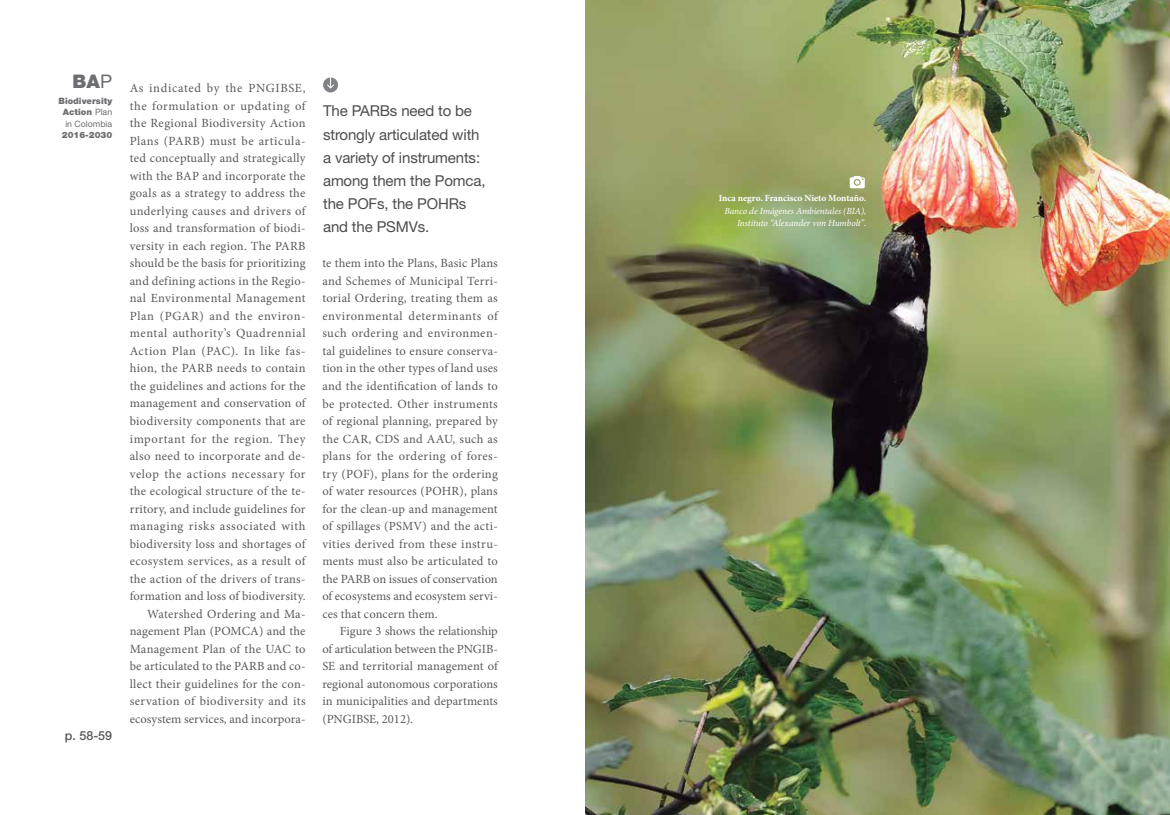
<style>
.page{position:relative;width:1170px;height:815px;background:#fff}
.page>*{position:absolute;margin:0;border:0;box-sizing:border-box;transform-origin:0 0}
.t1{font:900 18.75px "Helvetica Neue LT Std";color:#6d6e71}
.t2{font:15px/23.1px "Helvetica Neue LT Std";letter-spacing:-.01em;color:#4d4d4f}
.t3{font:12.5px/17.5px "Minion Pro";letter-spacing:.02em;color:#58595b;text-align:justify}
.t4{font:500 12.5px "Helvetica Neue LT Std";color:#58595b}
.t5{font:italic 9.38px/12.5px "Minion Pro";letter-spacing:-.01em;color:#fff;text-align:right}
.t6{font:700 9.38px "Minion Pro";color:#fff}
.t7{font:900 8.75px/11.2px "Helvetica Neue LT Std";color:#6d6e71;text-align:justify}
.s1{font-weight:400}
</style>
<div class="page">
<img style="left:585px;top:0;width:584px;height:815px">
<svg style="left:323px;top:78px;width:15px;height:14px"></svg>
<svg style="left:849px;top:176px;width:15px;height:12px"></svg>
<h1 class="t1" style="left:73px;top:70px;width:41px">BA<span class="s1">P</span></h1>
<p class="t7" style="left:63px;top:95px;width:51px;text-indent:-4px">Biodiversity Action <span class="s1">Plan in Colombia</span></p>
<p class="t7" style="left:62px;top:129px;width:52px">2016-2030</p>
<p class="t4" style="left:65px;top:728px;width:49px">p. 58-59</p>
<p class="t3" style="left:130px;top:80px;width:177px;text-align:right">As indicated by the PNGIBSE, the formulation or updating of the Regional Biodiversity Action<br>Plans (PARB) must be articula&shy;ted conceptually and strategically with the BAP and incorporate the goals as a strategy to address the underlying causes and drivers of loss and transformation of biodi&shy;versity in each region. The PARB should be the basis for prioritizing and defining actions in the Regio&shy;nal Environmental Management<br>Plan (PGAR) and the environ&shy;mental authority’s Quadrennial<br>Action Plan (PAC). In like fas&shy;hion, the PARB needs to contain the guidelines and actions for the management and conservation of biodiversity components that are important for the region. They also need to incorporate and de&shy;velop the actions necessary for the ecological structure of the te&shy;rritory, and include guidelines for managing risks associated with biodiversity loss and shortages of ecosystem services, as a result of the action of the drivers of trans&shy;formation and loss of biodiversity.<br>Watershed Ordering and Ma&shy;nagement Plan (POMCA) and the<br>Management Plan of the UAC to be articulated to the PARB and co&shy;llect their guidelines for the con&shy;servation of biodiversity and its ecosystem services, and incorpora-</p>
<p class="t2" style="left:323px;top:99px;width:164px">The PARBs need to be strongly articulated with a variety of instruments: among them the Pomca, the POFs, the POH Rs and the PSMVs.</p>
<p class="t3" style="left:322px;top:255px;width:177px">te them into the Plans, Basic Plans and Schemes of Municipal Terri&shy;torial Ordering, treating them as environmental determinants of such ordering and environmen&shy;tal guidelines to ensure conserva&shy;tion in the other types of land uses and the identification of lands to be protected. Other instruments of regional planning, prepared by the CAR, CDS and AAU, such as plans for the ordering of fores&shy;try (POF), plans for the ordering of water resources (POHR), plans for the clean-up and management of spillages (PSMV) and the acti&shy;vities derived from these instru&shy;ments must also be articulated to the PARB on issues of conservation of ecosystems and ecosystem servi&shy;ces that concern them.</p>
<p class="t3" style="left:322px;top:622px;width:177px;text-indent:18px">Figure 3 shows the relationship of articulation between the PNGIB-SE and territorial management of regional autonomous corporations in municipalities and departments (PNGIBSE, 2012).</p>
<p class="t6" style="left:718px;top:192px;width:149px">Inca negro. Francisco Nieto Montaño.</p>
<p class="t5" style="left:724px;top:204px;width:143px">Banco de Imágenes Ambientales (BIA),<br>Instituto “Alexander von Humbolt”.</p>
</div>
